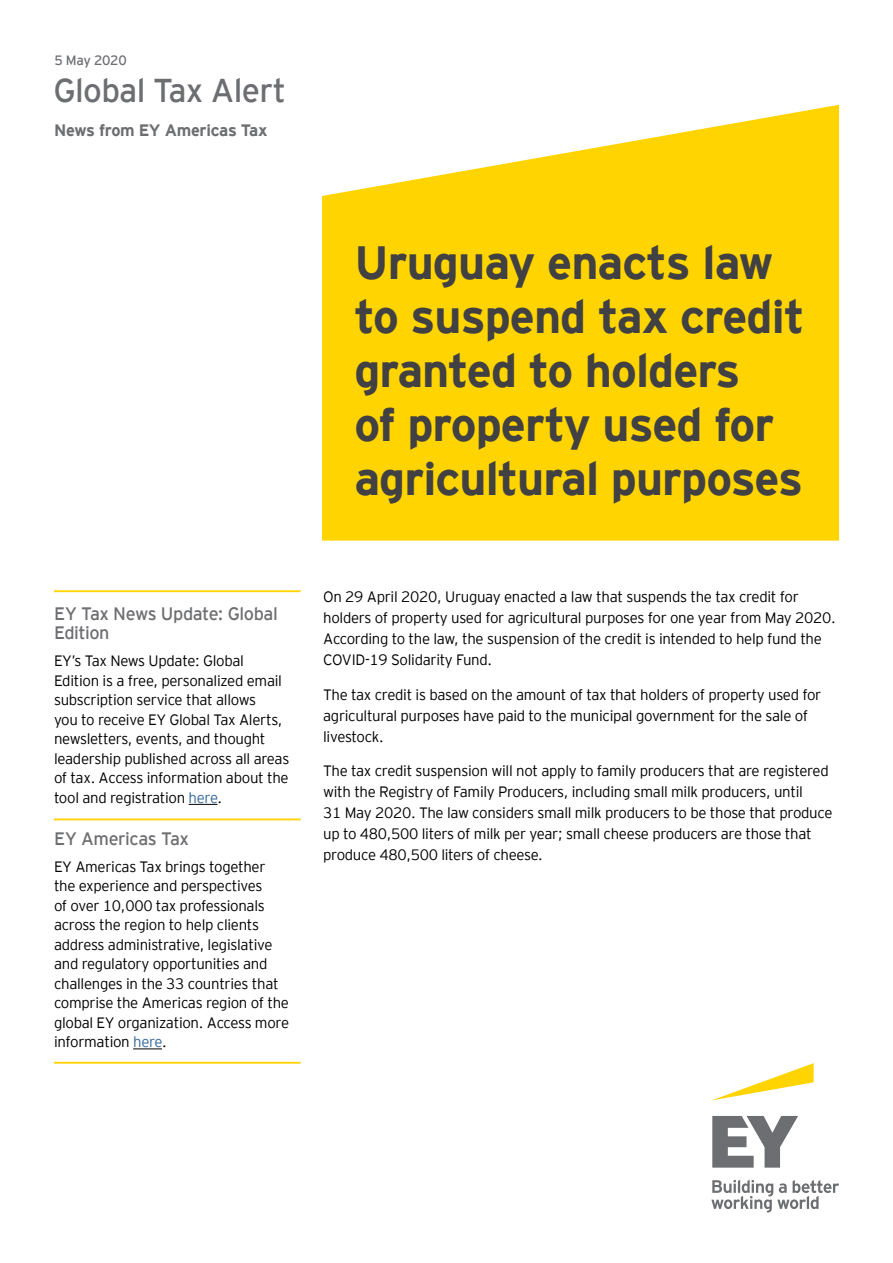
<style>
.page{position:relative;width:893px;height:1263px;background:#fff}
.page>*{position:absolute;margin:0;border:0;box-sizing:border-box;transform-origin:0 0}
.t1{font:700 46.5px/54px "EY Interstate";letter-spacing:-.02em;color:#414042}
.t2{font:33px "EY Interstate";letter-spacing:-.02em;color:#6d6e71}
.t3{font:18px/19.5px "EY Interstate";letter-spacing:-.025em;color:#6d6e71}
.t4{font:700 16.5px "EY Interstate";letter-spacing:-.02em;color:#6d6e71}
.t5{font:300 15px/19.5px "EY Interstate";letter-spacing:-.02em;color:#000}
.t6{font:13.5px "EY Interstate";letter-spacing:-.02em;color:#6d6e71}
.s1{color:#369}
</style>
<div class="page">
<svg style="left:322px;top:105px;width:517px;height:436px;background:#ffd81a"></svg>
<svg style="left:189px;top:804px;width:28px;height:1px"></svg>
<svg style="left:133px;top:1049px;width:29px;height:1px"></svg>
<hr style="left:54px;top:590px;width:247px;height:2px;background:#ffd400">
<hr style="left:54px;top:1062px;width:247px;height:2px;background:#ffd400">
<hr style="left:54px;top:818px;width:247px;height:2px;background:#ffd400">
<svg style="left:713px;top:1063px;width:101px;height:37px"></svg>
<svg style="left:711px;top:1116px;width:128px;height:96px"></svg>
<p class="t6" style="left:54px;top:50px;width:74px">5 May 2020</p>
<h2 class="t2" style="left:53px;top:67px;width:234px">Global Tax Alert</h2>
<p class="t4" style="left:54px;top:118px;width:215px">News from EY Americas Tax</p>
<p class="t3" style="left:54px;top:602px;width:225px">EY Tax News Update: Global<br>Edition</p>
<p class="t5" style="left:54px;top:650px;width:237px">EY’s Tax News Update: Global Edition is a free, personalized email subscription service that allows<br>you to receive EY Global Tax Alerts, newsletters, events, and thought leadership published across all areas of tax. Access information about the tool and registration <span class="s1">here</span>.</p>
<p class="t3" style="left:54px;top:827px;width:136px">EY Americas Tax</p>
<p class="t5" style="left:54px;top:855px;width:237px">EY Americas Tax brings together the experience and perspectives<br>of over 10,000 tax professionals across the region to help clients address administrative, legislative and regulatory opportunities and challenges in the 33 countries that comprise the Americas region of the global EY organization. Access more information <span class="s1">here</span>.</p>
<h1 class="t1" style="left:354px;top:233px;width:452px">Uruguay enacts law to suspend tax credit granted to holders<br>of property used for agricultural purposes</h1>
<p class="t5" style="left:323px;top:586px;width:514px;line-height:21px">On 29 April 2020, Uruguay enacted a law that suspends the tax credit for holders of property used for agricultural purposes for one year from May 2020.<br>According to the law, the suspension of the credit is intended to help fund the COVID-19 Solidarity Fund.</p>
<p class="t5" style="left:323px;top:683px;width:500px;line-height:21px">The tax credit is based on the amount of tax that holders of property used for agricultural purposes have paid to the municipal government for the sale of livestock.</p>
<p class="t5" style="left:323px;top:760px;width:511px;line-height:21px">The tax credit suspension will not apply to family producers that are registered with the Registry of Family Producers, including small milk producers, until<br>31 May 2020. The law considers small milk producers to be those that produce up to 480,500 liters of milk per year; small cheese producers are those that produce 480,500 liters of cheese.</p>
</div>
